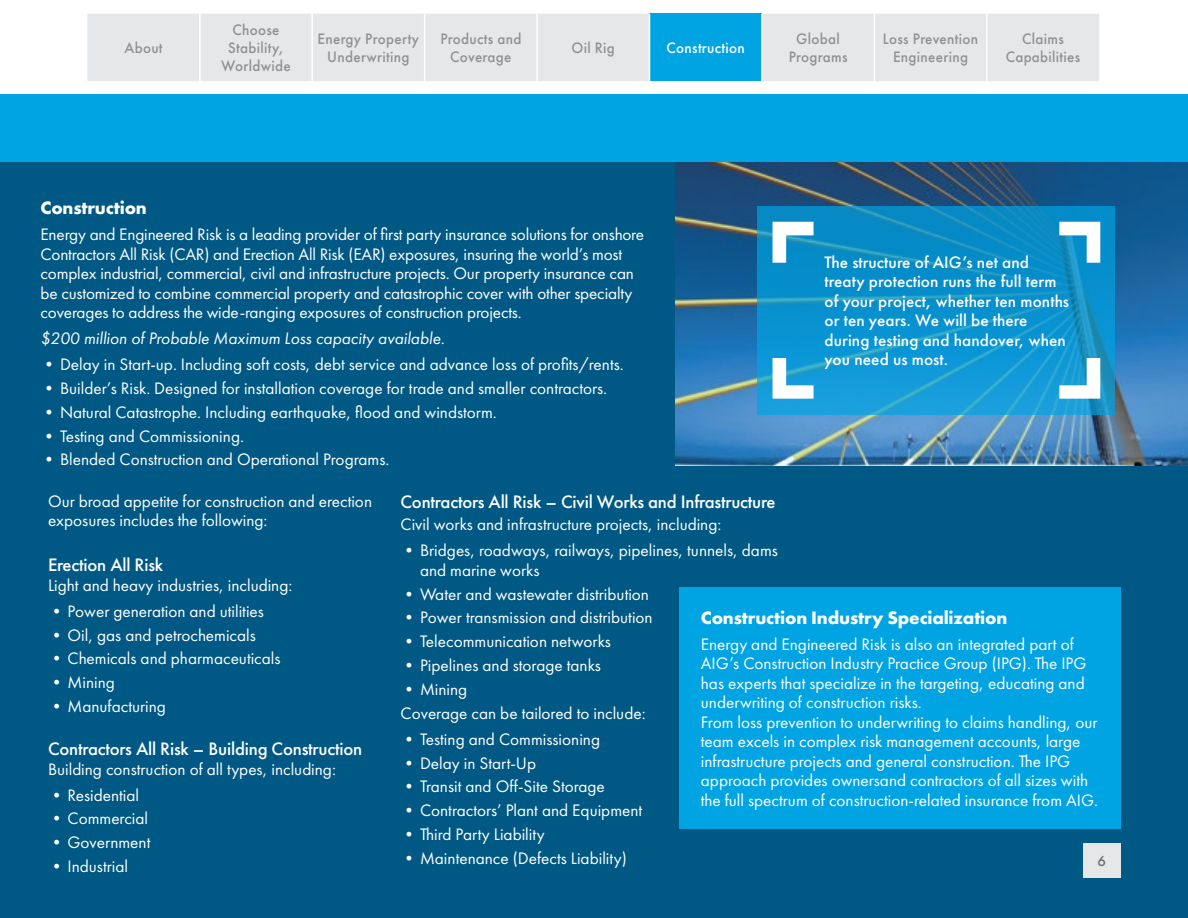
<style>
.page{position:relative;width:1188px;height:918px;background:#fff}
.page>*{position:absolute;margin:0;border:0;box-sizing:border-box;transform-origin:0 0}
.t1{font:500 18.75px "Futura PT";letter-spacing:-.01em;color:#fff}
.t2{font:700 18.75px "Futura PT";letter-spacing:-.01em;color:#fff}
.t3{font:17.25px/19.5px "Futura PT";color:#fff}
.t4{font:500 17.25px/19.5px "Futura PT";letter-spacing:.005em;color:#fff}
.t5{font:italic 17.25px "Futura PT";color:#fff}
.t6{font:500 15.75px/18px "Futura PT";letter-spacing:.02em;color:#8f9194;text-align:center;scale:.96 1}
.t7{font:500 15.75px "Futura PT";letter-spacing:.02em;color:#fff;scale:.96 1}
.t8{font:500 15px "Futura PT";color:#6d6e71}
</style>
<div class="page">
<div style="left:0;top:127px;width:1188px;height:791px;background:#005984"></div>
<img style="left:675px;top:163px;width:513px;height:303px">
<svg style="left:757px;top:206px;width:358px;height:208px;background:#0e93cd"></svg>
<svg style="left:773px;top:222px;width:41px;height:41px;background:#8ecae3"></svg>
<svg style="left:1059px;top:222px;width:41px;height:41px;background:#90cbe4"></svg>
<svg style="left:1059px;top:358px;width:41px;height:41px;background:#94d0ea"></svg>
<svg style="left:773px;top:358px;width:41px;height:41px;background:#94d1eb"></svg>
<div style="left:679px;top:587px;width:441px;height:241px;background:#00a4e3"></div>
<div style="left:0;top:94px;width:1188px;height:67px;background:#00a4e3"></div>
<div style="left:1083px;top:843px;width:37px;height:35px;background:#e6e7e8"></div>
<div style="left:87px;top:14px;width:224px;height:67px;background:#e6e7e8"></div>
<div style="left:313px;top:14px;width:786px;height:67px;background:#e6e7e8"></div>
<div style="left:650px;top:14px;width:112px;height:67px;background:#00a4e3"></div>
<hr style="left:424px;top:14px;width:1px;height:67px;background:#fff">
<hr style="left:536px;top:14px;width:2px;height:67px;background:#fff">
<hr style="left:874px;top:14px;width:1px;height:67px;background:#fff">
<hr style="left:986px;top:14px;width:2px;height:67px;background:#fff">
<hr style="left:761px;top:14px;width:2px;height:67px;background:#fff">
<hr style="left:199px;top:14px;width:2px;height:67px;background:#fff">
<hr style="left:649px;top:14px;width:1px;height:67px;background:#fff">
<p class="t6" style="left:125px;top:39px;width:41px">About</p>
<p class="t6" style="left:221px;top:21px;width:74px">Choose<br>Stability,<br>Worldwide</p>
<p class="t6" style="left:318px;top:30px;width:107px">Energy Property<br>Underwriting</p>
<p class="t6" style="left:440px;top:30px;width:86px">Products and<br>Coverage</p>
<p class="t6" style="left:572px;top:39px;width:47px">Oil Rig</p>
<p class="t7" style="left:667px;top:39px;width:83px">Construction</p>
<p class="t6" style="left:789px;top:30px;width:63px">Global<br>Programs</p>
<p class="t6" style="left:883px;top:30px;width:101px">Loss Prevention<br>Engineering</p>
<p class="t6" style="left:1006px;top:30px;width:79px">Claims<br>Capabilities</p>
<p class="t2" style="left:40px;top:196px;width:108px">Construction</p>
<p class="t3" style="left:40px;top:225px;width:605px">Energy and Engineered Risk is a leading provider of first party insurance solutions for onshore Contractors All Risk (CAR) and Erection All Risk (EAR) exposures, insuring the world’s most complex industrial, commercial, civil and infrastructure projects. Our property insurance can be customized to combine commercial property and catastrophic cover with other specialty coverages to address the wide-ranging exposures of construction projects.</p>
<p class="t5" style="left:40px;top:328px;width:406px">$200 million of Probable Maximum Loss capacity available.</p>
<p class="t3" style="left:40px;top:355px;width:585px">•Delay in Start-up. Including soft costs, debt service and advance loss of profits/rents.</p>
<p class="t3" style="left:40px;top:378px;width:568px">•Builder’s Risk. Designed for installation coverage for trade and smaller contractors.</p>
<p class="t3" style="left:40px;top:402px;width:458px">•Natural Catastrophe. Including earthquake, flood and windstorm.</p>
<p class="t3" style="left:40px;top:426px;width:205px">•Testing and Commissioning.</p>
<p class="t3" style="left:40px;top:450px;width:350px">•Blended Construction and Operational Programs.</p>
<p class="t3" style="left:48px;top:491px;width:326px">Our broad appetite for construction and erection exposures includes the following:</p>
<p class="t1" style="left:48px;top:554px;width:117px">Erection All Risk</p>
<p class="t3" style="left:48px;top:575px;width:246px">Light and heavy industries, including:</p>
<p class="t3" style="left:48px;top:601px;width:217px">•Power generation and utilities</p>
<p class="t3" style="left:48px;top:625px;width:209px">•Oil, gas and petrochemicals</p>
<p class="t3" style="left:48px;top:649px;width:234px">•Chemicals and pharmaceuticals</p>
<p class="t3" style="left:48px;top:673px;width:68px">•Mining</p>
<p class="t3" style="left:48px;top:697px;width:119px">•Manufacturing</p>
<p class="t1" style="left:48px;top:738px;width:316px">Contractors All Risk – Building Construction</p>
<p class="t3" style="left:48px;top:759px;width:289px">Building construction of all types, including:</p>
<p class="t3" style="left:48px;top:785px;width:93px">•Residential</p>
<p class="t3" style="left:48px;top:809px;width:102px">•Commercial</p>
<p class="t3" style="left:48px;top:833px;width:104px">•Government</p>
<p class="t3" style="left:48px;top:857px;width:82px">•Industrial</p>
<p class="t4" style="left:825px;top:252px;width:246px">The structure of AIG’s net and treaty protection runs the full term of your project, whether ten months or ten years. We will be there during testing and handover, when you need us most.</p>
<p class="t1" style="left:401px;top:490px;width:377px">Contractors All Risk – Civil Works and Infrastructure</p>
<p class="t3" style="left:401px;top:515px;width:322px">Civil works and infrastructure projects, including:</p>
<p class="t3" style="left:420px;top:541px;width:359px;text-indent:-20px">•Bridges, roadways, railways, pipelines, tunnels, dams and marine works</p>
<p class="t3" style="left:401px;top:584px;width:250px">•Water and wastewater distribution</p>
<p class="t3" style="left:401px;top:608px;width:254px">•Power transmission and distribution</p>
<p class="t3" style="left:401px;top:632px;width:212px">•Telecommunication networks</p>
<p class="t3" style="left:401px;top:656px;width:202px">•Pipelines and storage tanks</p>
<p class="t3" style="left:401px;top:677px;width:247px;line-height:23.9px">•Mining<br>Coverage can be tailored to include:</p>
<p class="t3" style="left:401px;top:729px;width:201px">•Testing and Commissioning</p>
<p class="t3" style="left:401px;top:753px;width:137px">•Delay in Start-Up</p>
<p class="t3" style="left:401px;top:777px;width:206px">•Transit and Off-Site Storage</p>
<p class="t3" style="left:401px;top:801px;width:243px">•Contractors’ Plant and Equipment</p>
<p class="t3" style="left:401px;top:824px;width:146px">•Third Party Liability</p>
<p class="t3" style="left:401px;top:848px;width:228px">•Maintenance (Defects Liability)</p>
<p class="t2" style="left:701px;top:605px;width:308px">Construction Industry Specialization</p>
<p class="t3" style="left:701px;top:634px;width:399px">Energy and Engineered Risk is also an integrated part of AIG’s Construction Industry Practice Group (IPG). The IPG has experts that specialize in the targeting, educating and underwriting of construction risks.<br>From loss prevention to underwriting to claims handling, our team excels in complex risk management accounts, large infrastructure projects and general construction. The IPG approach provides ownersand contractors of all sizes with the full spectrum of construction-related insurance from AIG.</p>
<p class="t8" style="left:1098px;top:852px;width:10px">6</p>
</div>
